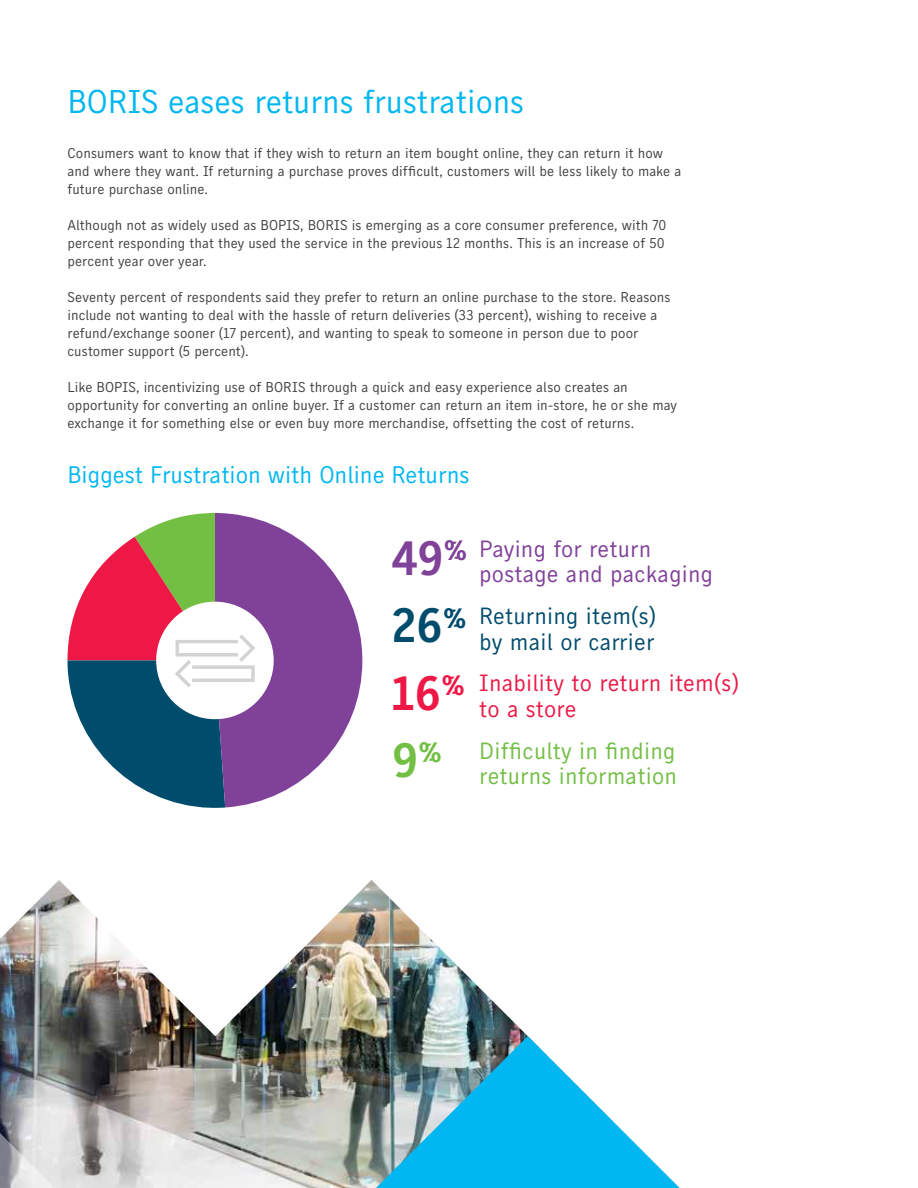
<style>
.page{position:relative;width:918px;height:1188px;background:#fff}
.page>*{position:absolute;margin:0;border:0;box-sizing:border-box;transform-origin:0 0}
.t1{font:48.3px "Skopex Gothic Bld";color:#72bf44}
.t2{font:33px "Skopex Gothic";color:#00b7f1}
.t3{font:24px "Skopex Gothic";color:#00b7f1}
.t4{font:23.55px/26px "Skopex Gothic";letter-spacing:.01em;color:#804199}
.t5{font:23.55px/26px "Skopex Gothic";letter-spacing:.01em;color:#72bf44}
.t6{font:23.55px/26px "Skopex Gothic";letter-spacing:.01em;color:#ed1846}
.t7{font:23.55px/26px "Skopex Gothic";letter-spacing:.01em;color:#004c6c;text-align:right}
.t8{font:14.25px/18px "Skopex Gothic";letter-spacing:.005em;color:#414042}
.s1{font-family:"Skopex Gothic Bld";font-size:48.3px}
.s2{font-family:"Skopex Gothic Bld";font-size:28.05px}
</style>
<div class="page">
<img style="left:362px;top:880px;width:166px;height:308px">
<svg style="left:376px;top:1036px;width:304px;height:152px"></svg>
<img style="left:0;top:513px;width:362px;height:675px">
<h2 class="t2" style="left:68px;top:82px;width:458px">BORIS eases returns frustrations</h2>
<p class="t8" style="left:68px;top:144px;width:615px">Consumers want to know that if they wish to return an item bought online, they can return it how and where they want. If returning a purchase proves difficult, customers will be less likely to make a future purchase online.</p>
<p class="t8" style="left:68px;top:216px;width:600px">Although not as widely used as BOPIS, BORIS is emerging as a core consumer preference, with 70 percent responding that they used the service in the previous 12 months. This is an increase of 50 percent year over year.</p>
<p class="t8" style="left:68px;top:288px;width:605px">Seventy percent of respondents said they prefer to return an online purchase to the store. Reasons include not wanting to deal with the hassle of return deliveries (33 percent), wishing to receive a refund/exchange sooner (17 percent), and wanting to speak to someone in person due to poor customer support (5 percent).</p>
<p class="t8" style="left:68px;top:378px;width:611px">Like BOPIS, incentivizing use of BORIS through a quick and easy experience also creates an opportunity for converting an online buyer. If a customer can return an item in-store, he or she may exchange it for something else or even buy more merchandise, offsetting the cost of returns.</p>
<h3 class="t3" style="left:68px;top:460px;width:404px">Biggest Frustration with Online Returns</h3>
<h3 class="t4" style="left:479px;top:535px;width:235px;text-indent:-88px"><span class="s1">49</span><span class="s2">%</span> Paying for return postage and packaging</h3>
<h3 class="t7" style="left:392px;top:602px;width:266px"><span class="s1">26</span><span class="s2">%</span> Returning item(s) by mail or carrier</h3>
<h3 class="t6" style="left:479px;top:670px;width:261px;text-indent:-88px"><span class="s1">16</span><span class="s2">%</span> Inability to return item(s) to a store</h3>
<h1 class="t1" style="left:392px;top:731px;width:51px">9<sup>%</sup></h1>
<h3 class="t5" style="left:479px;top:737px;width:199px">Difficulty in finding returns information</h3>
</div>
